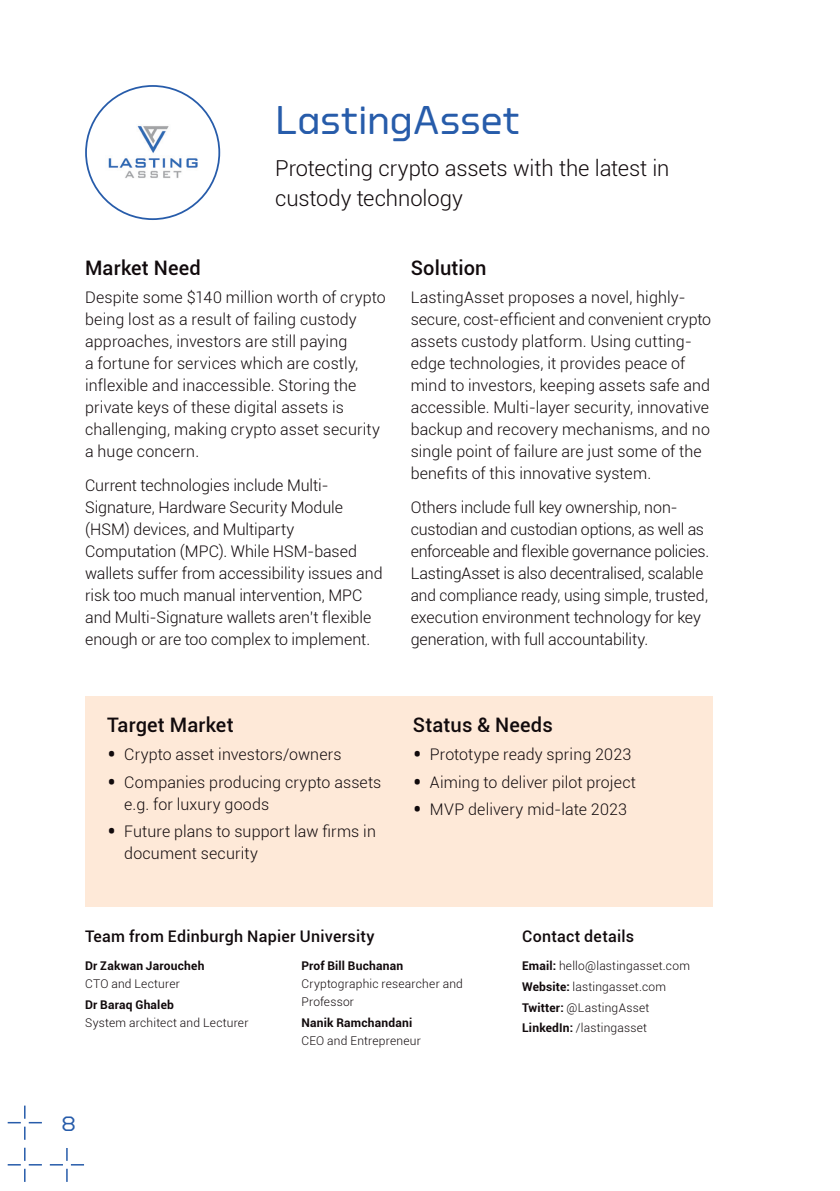
<style>
.page{position:relative;width:840px;height:1191px;background:#fff}
.page>*{position:absolute;margin:0;border:0;box-sizing:border-box;transform-origin:0 0}
.t1{font:40px "Torque";color:#275caa}
.Paragraph_LRG{font:300 22px/30px "Roboto";letter-spacing:-.005em;color:#110a0c}
.t2{font:20.8px "Torque";color:#275caa}
.t3{font:500 20px "Roboto";letter-spacing:.01em;color:#110a0c}
.t4{font:300 16px/22px "Roboto";color:#110a0c}
.t5{font:500 16px "Roboto";letter-spacing:.015em;color:#110a0c}
.Paragraph_SML{font:300 12px/18px "Roboto";letter-spacing:.02em;color:#110a0c}
.t6{font:700 12px/18px "Roboto";letter-spacing:.02em;color:#110a0c}
.s1{font-size:28px}
.s2{font-weight:300}
.s3{font-weight:700}
</style>
<div class="page">
<img style="left:108px;top:126px;width:90px;height:52px">
<div style="left:85px;top:696px;width:626px;height:210px;background:#fee9d8"></div>
<svg style="left:8px;top:1147px;width:34px;height:34px"></svg>
<svg style="left:50px;top:1148px;width:34px;height:33px"></svg>
<svg style="left:8px;top:1105px;width:34px;height:34px"></svg>
<h2 class="t1" style="left:275px;top:97px;width:246px">LastingAsset</h2>
<p class="Paragraph_LRG" style="left:275px;top:152px;width:395px">Protecting crypto assets with the latest in custody technology</p>
<h3 class="t3" style="left:85px;top:254px;width:117px">Market Need</h3>
<p class="t4" style="left:85px;top:286px;width:302px">Despite some $140 million worth of crypto being lost as a result of failing custody approaches, investors are still paying<br>a fortune for services which are costly, inflexible and inaccessible. Storing the private keys of these digital assets is challenging, making crypto asset security a huge concern.</p>
<p class="t4" style="left:85px;top:473px;width:299px">Current technologies include Multi-Signature, Hardware Security Module (HSM) devices, and Multiparty Computation (MPC). While HSM-based wallets suffer from accessibility issues and risk too much manual intervention, MPC and Multi-Signature wallets aren’t flexible enough or are too complex to implement.</p>
<h3 class="t3" style="left:410px;top:254px;width:77px">Solution</h3>
<p class="t4" style="left:410px;top:286px;width:301px">LastingAsset proposes a novel, highly&shy;secure, cost-efficient and convenient crypto assets custody platform. Using cutting&shy;edge technologies, it provides peace of mind to investors, keeping assets safe and accessible. Multi-layer security, innovative backup and recovery mechanisms, and no single point of failure are just some of the benefits of this innovative system.</p>
<p class="t4" style="left:410px;top:495px;width:300px">Others include full key ownership, non&shy;custodian and custodian options, as well as enforceable and flexible governance policies.<br>LastingAsset is also decentralised, scalable and compliance ready, using simple, trusted, execution environment technology for key generation, with full accountability.</p>
<h3 class="t3" style="left:107px;top:711px;width:128px">Target Market</h3>
<p class="t4" style="left:107px;top:742px;width:236px"><span class="s1">•</span> Crypto asset investors/owners</p>
<p class="t4" style="left:124px;top:770px;width:258px;text-indent:-17px"><span class="s1">•</span> Companies producing crypto assets e.g. for luxury goods</p>
<p class="t4" style="left:124px;top:820px;width:253px;text-indent:-17px"><span class="s1">•</span> Future plans to support law firms in document security</p>
<h3 class="t3" style="left:412px;top:711px;width:141px">Status &amp; Needs</h3>
<p class="t4" style="left:412px;top:742px;width:220px"><span class="s1">•</span> Prototype ready spring 2023</p>
<p class="t4" style="left:412px;top:770px;width:224px"><span class="s1">•</span> Aiming to deliver pilot project</p>
<p class="t4" style="left:412px;top:798px;width:215px"><span class="s1">•</span> MVP delivery mid-late 2023</p>
<h3 class="t5" style="left:85px;top:925px;width:291px">Team from Edinburgh Napier University</h3>
<h3 class="t5" style="left:522px;top:925px;width:113px">Contact details</h3>
<p class="t6" style="left:85px;top:956px;width:121px">Dr Zakwan Jaroucheh<br><span class="s2">CTO and Lecturer</span></p>
<p class="Paragraph_SML" style="left:85px;top:995px;width:165px"><span class="s3">Dr Baraq Ghaleb<br></span>System architect and Lecturer</p>
<p class="Paragraph_SML" style="left:301px;top:956px;width:163px"><span class="s3">Prof Bill Buchanan<br></span>Cryptographic researcher and<br>Professor</p>
<p class="Paragraph_SML" style="left:301px;top:1013px;width:121px"><span class="s3">Nanik Ramchandani<br></span>CEO and Entrepreneur</p>
<p class="Paragraph_SML" style="left:522px;top:956px;width:169px"><span class="s3">Email:</span> hello@lastingasset.com</p>
<p class="Paragraph_SML" style="left:522px;top:977px;width:145px"><span class="s3">Website:</span> lastingasset.com</p>
<p class="Paragraph_SML" style="left:522px;top:998px;width:129px"><span class="s3">Twitter:</span> @LastingAsset</p>
<p class="Paragraph_SML" style="left:522px;top:1018px;width:126px"><span class="s3">LinkedIn:</span> /lastingasset</p>
<h3 class="t2" style="left:61px;top:1112px;width:16px">8</h3>
</div>
